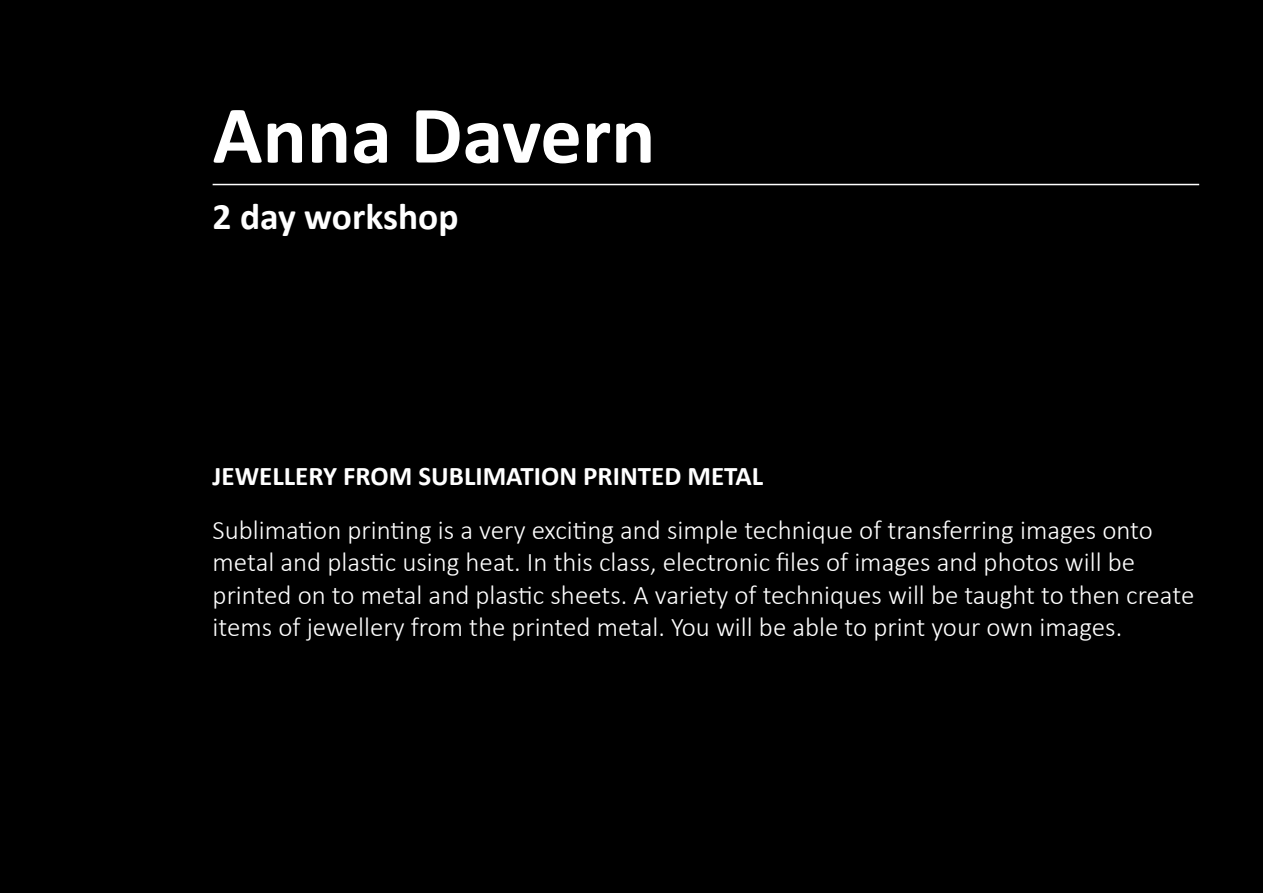
<style>
.page{position:relative;width:1263px;height:893px;background:#000}
.page>*{position:absolute;margin:0;border:0;box-sizing:border-box;transform-origin:0 0}
.t1{font:700 82.5px "Calibri";color:#fff}
.t2{font:700 37.5px "Calibri";color:#fff}
.t3{font:300 27px/32.4px "Calibri";color:#fff}
.t4{font:700 27px "Calibri";color:#fff}
</style>
<div class="page">
<hr style="left:213px;top:184px;width:986px;height:1px;background:#fff">
<p class="t1" style="left:213px;top:77px;width:444px">Anna Davern</p>
<p class="t2" style="left:213px;top:190px;width:247px">2 day workshop</p>
<p class="t4" style="left:213px;top:457px;width:552px">JEWELLERY FROM SUBLIMATION PRINTED METAL</p>
<p class="t3" style="left:213px;top:513px;width:983px">Sublimation printing is a very exciting and simple technique of transferring images onto metal and plastic using heat. In this class, electronic files of images and photos will be printed on to metal and plastic sheets. A variety of techniques will be taught to then create items of jewellery from the printed metal. You will be able to print your own images.</p>
</div>
